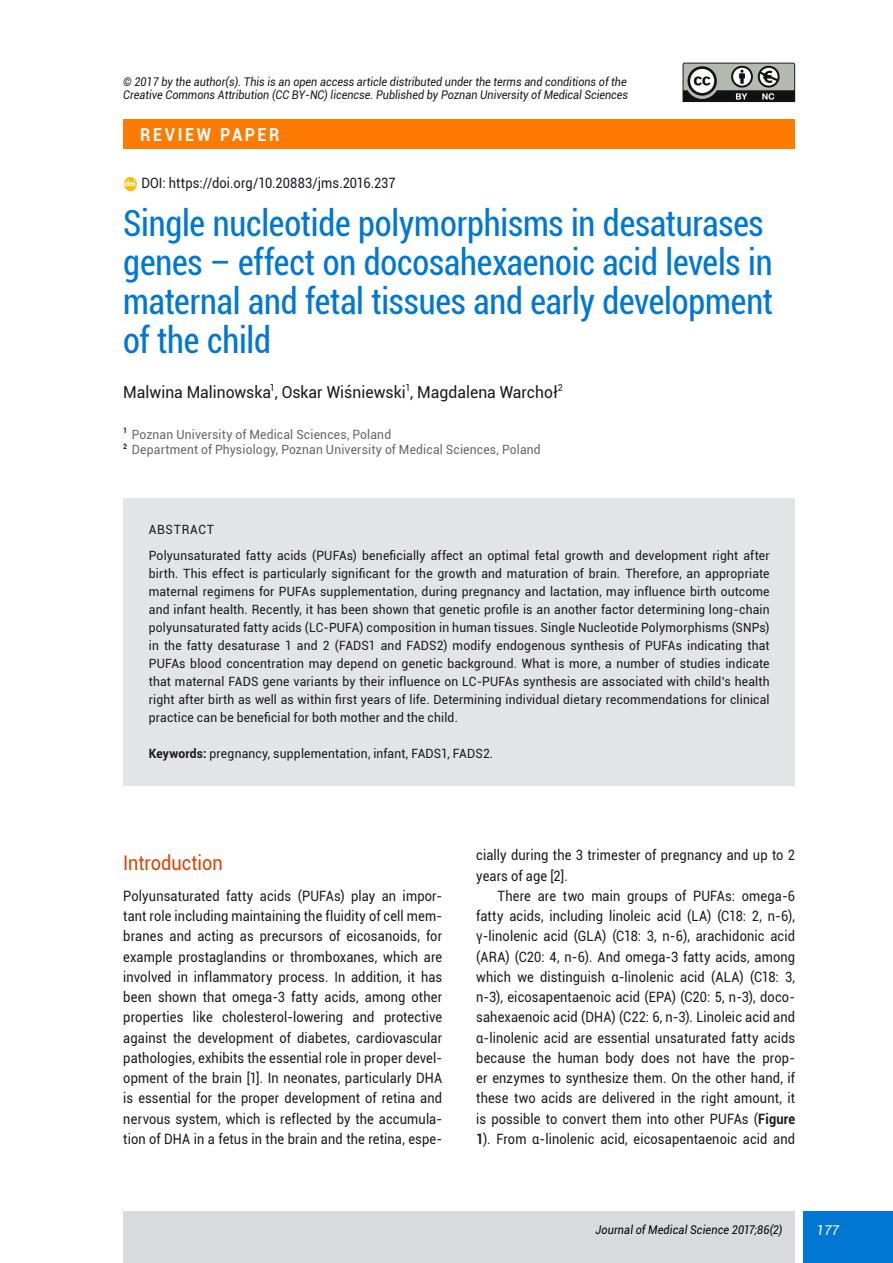
<style>
.page{position:relative;width:893px;height:1263px;background:#fff}
.page>*{position:absolute;margin:0;border:0;box-sizing:border-box;transform-origin:0 0}
.TYT_tytul{font:condensed 36px/39px "Roboto";letter-spacing:-.005em;color:#0077d2;scale:.95 1}
.PKT_1{font:20.25px "Roboto";color:#d74400;scale:.9 1}
.TXT_wciecie{font:700 18px "Roboto";letter-spacing:.15em;color:#fff;scale:.9 1}
.TYT_autorzy{font:16.5px "Roboto";color:#1a171c;scale:.95 1}
.TXT_bez_wciecia{font:14.25px/20.2px "Roboto";letter-spacing:.01em;color:#1a171c;text-align:justify;scale:.9 1}
.TXT_wciecie-2{font:14.25px/20.2px "Roboto";letter-spacing:.01em;color:#1a171c;text-align:justify;scale:.9 1}
.DOI{font:14.25px "Roboto";letter-spacing:.005em;color:#1a171c;scale:.9 1}
.t1{font:italic 13.5px "Roboto";color:#fff}
.STR_tekst{font:12.75px/18px "Roboto";letter-spacing:.015em;color:#1a171c;text-align:justify;scale:.95 1}
.TYT_afiliacja_NR{font:12.75px "Roboto";letter-spacing:.015em;color:#646567;scale:.95 1}
.STR_abstract{font:12.75px "Roboto";color:#1a171c;scale:.95 1}
.t2{font:italic 12px/13.5px "Roboto";color:#1a171c;scale:.9 1}
.t3{font:italic 12px "Roboto";letter-spacing:.015em;color:#000;scale:.9 1}
.TYT_autorzy-2{font:9.6px "Roboto";color:#1a171c;scale:.95 1}
.TYT_afiliacja_NR-2{font:700 7.35px "Roboto";color:#1a171c;scale:.95 1}
.s1{font-weight:700}
</style>
<div class="page">
<div style="left:804px;top:1212px;width:89px;height:51px;background:#0077d2"></div>
<div style="left:123px;top:1212px;width:672px;height:51px;background:#d9dadb"></div>
<svg style="left:683px;top:63px;width:113px;height:40px"></svg>
<div style="left:123px;top:499px;width:672px;height:287px;background:#e3e4e5"></div>
<div style="left:123px;top:119px;width:672px;height:30px;background:#ff7a00"></div>
<p class="t2" style="left:123px;top:74px;width:562px">© 2017 by the author(s). This is an open access article distributed under the terms and conditions of the<br>Creative Commons Attribution (CC BY-NC) licencse. Published by Poznan University of Medical Sciences</p>
<p class="TXT_wciecie" style="left:140px;top:122px;width:156px">REVIEW PAPER</p>
<p class="DOI" style="left:141px;top:173px;width:284px">DOI: https://doi.org/10.20883/jms.2016.237</p>
<p class="TYT_tytul" style="left:123px;top:202px;width:686px">Single nucleotide polymorphisms in desaturases genes – effect on docosahexaenoic acid levels in maternal and fetal tissues and early development of the child</p>
<p class="TYT_autorzy" style="left:123px;top:381px;width:459px">Malwina Malinowska , Oskar Wiśniewski , Magdalena Warchoł</p>
<p class="TYT_autorzy-2" style="left:270px;top:381px;width:7px">1</p>
<p class="TYT_autorzy-2" style="left:405px;top:381px;width:7px">1</p>
<p class="TYT_autorzy-2" style="left:558px;top:381px;width:7px">2</p>
<p class="TYT_afiliacja_NR-2" style="left:123px;top:426px;width:6px">1</p>
<p class="TYT_afiliacja_NR" style="left:132px;top:426px;width:275px">Poznan University of Medical Sciences, Poland</p>
<p class="TYT_afiliacja_NR-2" style="left:123px;top:441px;width:6px">2</p>
<p class="TYT_afiliacja_NR" style="left:132px;top:441px;width:432px">Department of Physiology, Poznan University of Medical Sciences, Poland</p>
<p class="STR_abstract" style="left:149px;top:520px;width:28px">Abstract</p>
<p class="STR_tekst" style="left:149px;top:546px;width:655px">Polyunsaturated fatty acids (PUFAs) beneficially affect an optimal fetal growth and development right after birth. This effect is particularly significant for the growth and maturation of brain. Therefore, an appropriate maternal regimens for PUFAs supplementation, during pregnancy and lactation, may influence birth outcome and infant health. Recently, it has been shown that genetic profile is an another factor determining long‑chain polyunsaturated fatty acids (LC‑ PUFA) composition in human tissues. Single Nucleotide Polymorphisms (SNPs) in the fatty desaturase 1 and 2 (FADS1 and FADS2) modify endogenous synthesis of PUFAs indicating that PUFAs blood concentration may depend on genetic background. What is more, a number of studies indicate that maternal FADS gene variants by their influence on LC‑PUFAs synthesis are associated with child’s health right after birth as well as within first years of life. Determining individual dietary recommendations for clinical practice can be beneficial for both mother and the child.</p>
<p class="STR_tekst" style="left:149px;top:744px;width:364px"><span class="s1">Keywords:</span> pregnancy, supplementation, infant, FADS1, FADS2.</p>
<p class="PKT_1" style="left:123px;top:849px;width:112px">Introduction</p>
<p class="TXT_bez_wciecia" style="left:123px;top:885px;width:356px">Polyunsaturated fatty acids (PUFAs) play an impor&shy;tant role including maintaining the fluidity of cell mem&shy;branes and acting as precursors of eicosanoids, for example prostaglandins or thromboxanes, which are involved in inflammatory process. In addition, it has been shown that omega-3 fatty acids, among other properties like cholesterol‑ lowering and protective against the development of diabetes, cardiovascular pathologies, exhibits the essential role in proper devel&shy;opment of the brain [1]. In neonates, particularly DHA is essential for the proper development of retina and nervous system, which is reflected by the accumula&shy;tion of DHA in a fetus in the brain and the retina, espe-</p>
<p class="TXT_bez_wciecia" style="left:476px;top:845px;width:356px">cially during the 3 trimester of pregnancy and up to 2 years of age [2].</p>
<p class="TXT_wciecie-2" style="left:476px;top:885px;width:356px;text-indent:21px">There are two main groups of PUFAs: omega-6 fatty acids, including linoleic acid (LA) (C18: 2, n-6), γ‑ linolenic acid (GLA) (C18: 3, n-6), arachidonic acid (ARA) (C20: 4, n-6). And omega-3 fatty acids, among which we distinguish α‑ linolenic acid (ALA) (C18: 3, n-3), eicosapentaenoic acid (EPA) (C20: 5, n-3), doco&shy;sahexaenoic acid (DHA) (C22: 6, n-3). Linoleic acid and α‑ linolenic acid are essential unsaturated fatty acids because the human body does not have the prop&shy;er enzymes to synthesize them. On the other hand, if these two acids are delivered in the right amount, it is possible to convert them into other PUFAs (<span class="s1">Figure 1</span>). From α‑ linolenic acid, eicosapentaenoic acid and</p>
<p class="t3" style="left:595px;top:1221px;width:209px">Journal of Medical Science 2017;86(2)</p>
<p class="t1" style="left:816px;top:1220px;width:24px">177</p>
</div>
